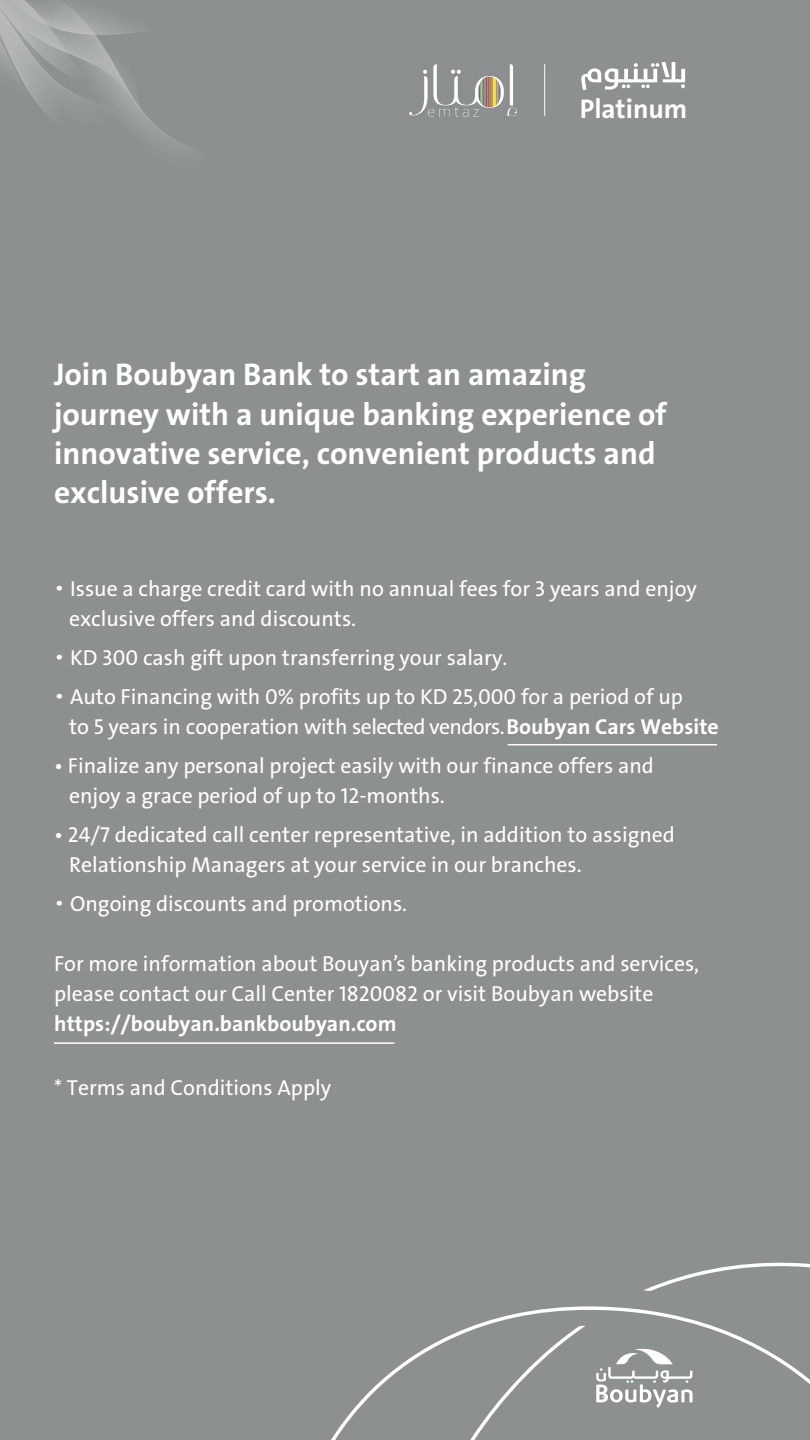
<style>
.page{position:relative;width:810px;height:1440px;background:#8c9091}
.page>*{position:absolute;margin:0;border:0;box-sizing:border-box;transform-origin:0 0}
.t1{font:700 31.5px/39.3px "The Sans Arabic";color:#fff}
.t2{font:700 27.15px "The Sans Arabic";color:#fff}
.t3{font:21.75px/30px "The Sans Arabic";color:#fff}
.t4{font:700 21.75px "The Sans Arabic";color:#fff}
.s1{font-family:"Corisande"}
.s2{font-weight:700}
</style>
<div class="page">
<hr style="left:544px;top:64px;width:1px;height:52px;background:#fff">
<img style="left:410px;top:64px;width:106px;height:53px">
<img style="left:0;top:0;width:187px;height:147px">
<hr style="left:54px;top:1042px;width:340px;height:2px;background:#fff">
<hr style="left:508px;top:744px;width:209px;height:1px;background:#fff">
<svg style="left:331px;top:1262px;width:479px;height:178px"></svg>
<svg style="left:596px;top:1348px;width:97px;height:60px"></svg>
<svg style="left:581px;top:62px;width:104px;height:28px"></svg>
<p class="t2" style="left:580px;top:91px;width:109px">Platinum</p>
<h1 class="t1" style="left:54px;top:355px;width:614px">Join Boubyan Bank to start an amazing journey with a unique banking experience of innovative service, convenient products and exclusive offers.</h1>
<p class="t3" style="left:69px;top:574px;width:629px;text-indent:-15px"><span class="s1">•</span> Issue a charge credit card with no annual fees for 3 years and enjoy exclusive offers and discounts.</p>
<p class="t3" style="left:54px;top:643px;width:455px"><span class="s1">•</span> KD 300 cash gift upon transferring your salary.</p>
<p class="t3" style="left:69px;top:682px;width:651px;text-indent:-15px"><span class="s1">•</span> Auto Financing with 0% profits up to KD 25,000 for a period of up<br>to 5 years in cooperation with selected vendors. <span class="s2">Boubyan Cars Website</span></p>
<p class="t3" style="left:69px;top:751px;width:587px;text-indent:-15px">• Finalize any personal project easily with our finance offers and enjoy a grace period of up to 12-months.</p>
<p class="t3" style="left:69px;top:820px;width:608px;text-indent:-15px">• 24/7 dedicated call center representative, in addition to assigned<br>Relationship Managers at your service in our branches.</p>
<p class="t3" style="left:54px;top:889px;width:355px"><span class="s1">•</span> Ongoing discounts and promotions.</p>
<p class="t3" style="left:54px;top:949px;width:647px">For more information about Bouyan’s banking products and services, please contact our Call Center 1820082 or visit Boubyan website</p>
<p class="t4" style="left:54px;top:1010px;width:344px">https://boubyan.bankboubyan.com</p>
<p class="t3" style="left:54px;top:1073px;width:279px">* Terms and Conditions Apply</p>
</div>
